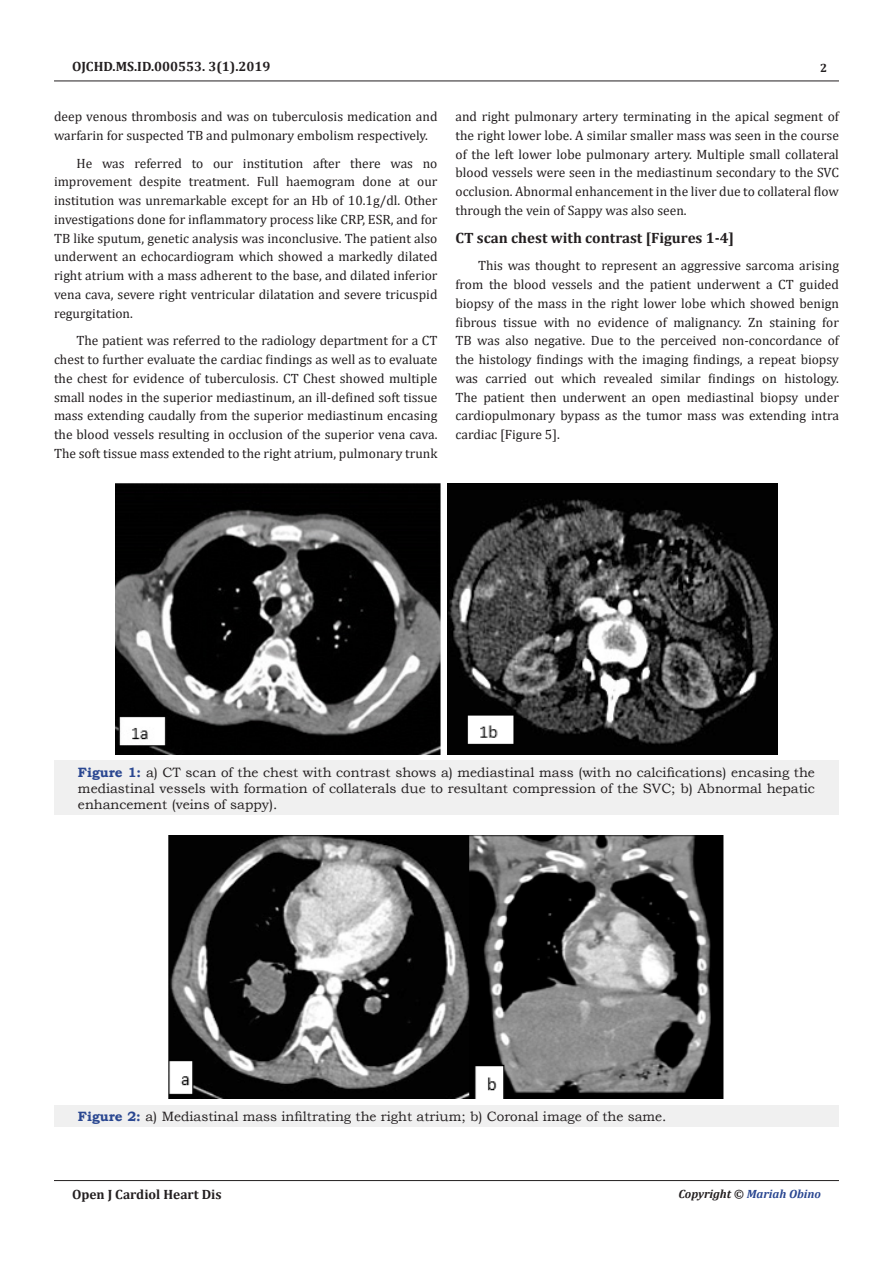
<style>
.page{position:relative;width:893px;height:1263px;background:#fff}
.page>*{position:absolute;margin:0;border:0;box-sizing:border-box;transform-origin:0 0}
.List_Paragraph{font:700 15px "Cambria";color:#231f20}
.t1{font:13.5px/18.8px "Cambria";color:#231f20;text-align:justify}
.t2{font:13.5px/16.2px "Bookman Old Style";color:#231f20;text-align:justify}
.t3{font:700 13.5px "Cambria";color:#231f20}
.t4{font:italic 700 12px "Cambria";color:#2a4791}
.t5{font:700 12px "Cambria";color:#231f20}
.s1{font-weight:700;color:#2a4791}
.s2{color:#231f20}
</style>
<div class="page">
<hr style="left:54px;top:81px;width:785px;height:1px;background:#231f20">
<hr style="left:54px;top:1180px;width:785px;height:1px;background:#231f20">
<div style="left:54px;top:761px;width:785px;height:54px;background:#f0f0f0"></div>
<img style="left:115px;top:483px;width:326px;height:271px">
<img style="left:447px;top:483px;width:331px;height:272px">
<div style="left:54px;top:1105px;width:785px;height:21px;background:#f0f0f0"></div>
<img style="left:168px;top:836px;width:556px;height:263px">
<p class="t3" style="left:72px;top:56px;width:200px">OJCHD.MS.ID.000553. 3(1).2019</p>
<p class="t1" style="left:54px;top:107px;width:385px">deep venous thrombosis and was on tuberculosis medication and warfarin for suspected TB and pulmonary embolism respectively.</p>
<p class="t1" style="left:54px;top:154px;width:385px;text-indent:22px">He was referred to our institution after there was no improvement despite treatment. Full haemogram done at our institution was unremarkable except for an Hb of 10.1g/dl. Other investigations done for inflammatory process like CRP, ESR, and for TB like sputum, genetic analysis was inconclusive. The patient also underwent an echocardiogram which showed a markedly dilated right atrium with a mass adherent to the base, and dilated inferior vena cava, severe right ventricular dilatation and severe tricuspid regurgitation.</p>
<p class="t1" style="left:54px;top:331px;width:385px;text-indent:22px">The patient was referred to the radiology department for a CT chest to further evaluate the cardiac findings as well as to evaluate the chest for evidence of tuberculosis. CT Chest showed multiple small nodes in the superior mediastinum, an ill-defined soft tissue mass extending caudally from the superior mediastinum encasing the blood vessels resulting in occlusion of the superior vena cava.<br>The soft tissue mass extended to the right atrium, pulmonary trunk</p>
<p class="t5" style="left:820px;top:60px;width:9px">2</p>
<p class="t1" style="left:455px;top:107px;width:385px">and right pulmonary artery terminating in the apical segment of the right lower lobe. A similar smaller mass was seen in the course of the left lower lobe pulmonary artery. Multiple small collateral blood vessels were seen in the mediastinum secondary to the SVC occlusion. Abnormal enhancement in the liver due to collateral flow through the vein of Sappy was also seen.</p>
<p class="List_Paragraph" style="left:455px;top:227px;width:280px">CT scan chest with contrast [Figures 1-4]</p>
<p class="t1" style="left:455px;top:256px;width:385px;text-indent:22px">This was thought to represent an aggressive sarcoma arising from the blood vessels and the patient underwent a CT guided biopsy of the mass in the right lower lobe which showed benign fibrous tissue with no evidence of malignancy. Zn staining for TB was also negative. Due to the perceived non-concordance of the histology findings with the imaging findings, a repeat biopsy was carried out which revealed similar findings on histology.<br>The patient then underwent an open mediastinal biopsy under cardiopulmonary bypass as the tumor mass was extending intra cardiac [Figure 5].</p>
<p class="t2" style="left:78px;top:764px;width:738px"><span class="s1">Figure 1:</span> a) CT scan of the chest with contrast shows a) mediastinal mass (with no calcifications) encasing the mediastinal vessels with formation of collaterals due to resultant compression of the SVC; b) Abnormal hepatic enhancement (veins of sappy).</p>
<p class="t2" style="left:78px;top:1108px;width:590px"><span class="s1">Figure 2:</span> a) Mediastinal mass infiltrating the right atrium; b) Coronal image of the same.</p>
<p class="t3" style="left:72px;top:1185px;width:151px">Open J Cardiol Heart Dis</p>
<p class="t4" style="left:678px;top:1185px;width:144px"><span class="s2">Copyright ©</span> Mariah Obino</p>
</div>
